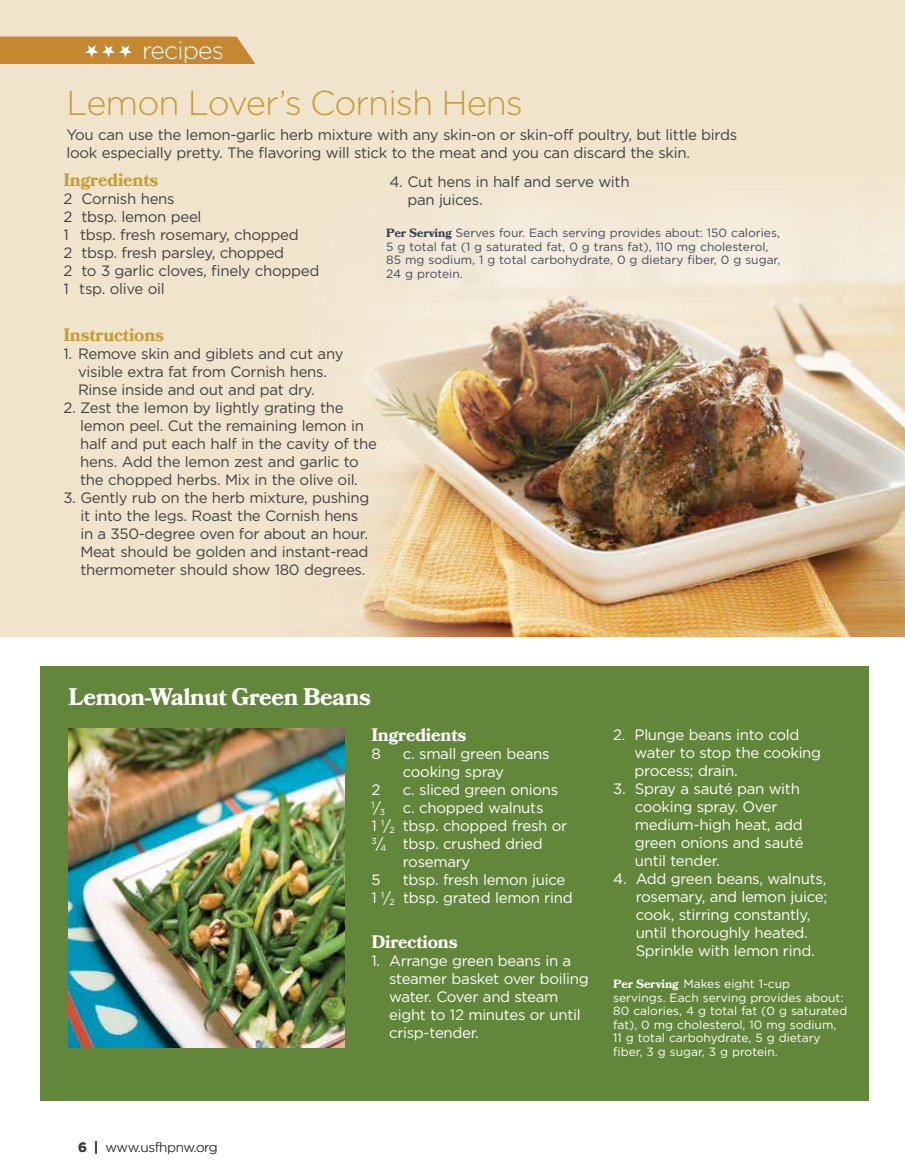
<style>
.page{position:relative;width:905px;height:1175px;background:#fff}
.page>*{position:absolute;margin:0;border:0;box-sizing:border-box;transform-origin:0 0}
.t1{font:34.5px "Gotham OTF Light";letter-spacing:-.03em;color:#c59e37}
.t2{font:24.6px "Gotham OTF Light";letter-spacing:-.03em;color:#fff}
.t3{font:700 24px "Bookmania";letter-spacing:-.02em;color:#fff}
.t4{font:700 18px "Bookmania";letter-spacing:-.01em;color:#c59e37}
.t5{font:700 18px "Bookmania";letter-spacing:-.01em;color:#fff}
.t6{font:15px/18px "Gotham OTF Book";letter-spacing:-.02em;color:#414042}
.t7{font:15px/18px "Gotham OTF Book";letter-spacing:-.02em;color:#fff}
.t8{font:13.5px "Gotham OTF Light";letter-spacing:-.03em;color:#414042}
.t9{font:12px/13.5px "Gotham OTF Book";color:#444a5d}
.t10{font:12px/13.5px "Gotham OTF Book";color:#fff}
.s1{font-family:"Bookmania";font-weight:700;color:#353f52}
.s2{font-family:"Gotham OTF";font-weight:700}
.s3{font-family:"Bookmania";font-weight:700}
</style>
<div class="page">
<div style="left:0;top:0;width:904px;height:636px;background:#f1e4cc"></div>
<img style="left:500px;top:203px;width:404px;height:433px">
<svg style="left:0;top:37px;width:255px;height:27px;background:#c88d39"></svg>
<div style="left:40px;top:666px;width:828px;height:434px;background:#62873b"></div>
<img style="left:361px;top:220px;width:139px;height:416px">
<img style="left:69px;top:728px;width:275px;height:319px">
<h2 class="t2" style="left:142px;top:37px;width:83px">recipes</h2>
<h1 class="t1" style="left:66px;top:84px;width:458px">Lemon Lover’s Cornish Hens</h1>
<p class="t6" style="left:66px;top:125px;width:672px">You can use the lemon-garlic herb mixture with any skin-on or skin-off poultry, but little birds look especially pretty. The flavoring will stick to the meat and you can discard the skin.</p>
<p class="t4" style="left:63px;top:169px;width:96px">Ingredients</p>
<p class="t6" style="left:63px;top:190px;width:257px">2 Cornish hens<br>2 tbsp. lemon peel<br>1 tbsp. fresh rosemary, chopped<br>2 tbsp. fresh parsley, chopped<br>2 to 3 garlic cloves, finely chopped<br>1 tsp. olive oil</p>
<p class="t4" style="left:63px;top:324px;width:102px">Instructions</p>
<p class="t6" style="left:78px;top:344px;width:267px;text-indent:-15px">1. Remove skin and giblets and cut any visible extra fat from Cornish hens.<br>Rinse inside and out and pat dry.</p>
<p class="t6" style="left:80px;top:398px;width:298px;text-indent:-17px">2. Zest the lemon by lightly grating the lemon peel. Cut the remaining lemon in half and put each half in the cavity of the hens. Add the lemon zest and garlic to the chopped herbs. Mix in the olive oil.</p>
<p class="t6" style="left:80px;top:488px;width:290px;text-indent:-17px">3. Gently rub on the herb mixture, pushing it into the legs. Roast the Cornish hens in a 350-degree oven for about an hour.<br>Meat should be golden and instant-read thermometer should show 180 degrees.</p>
<p class="t6" style="left:407px;top:173px;width:224px;text-indent:-18px">4. Cut hens in half and serve with pan juices.</p>
<p class="t9" style="left:386px;top:226px;width:395px"><span class="s1">Per Serving</span> Serves four. Each serving provides about: 150 calories, 5 g total fat (1 g saturated fat, 0 g trans fat), 110 mg cholesterol, 85 mg sodium, 1 g total carbohydrate, 0 g dietary fiber, 0 g sugar, 24 g protein.</p>
<h3 class="t3" style="left:69px;top:682px;width:304px">Lemon-Walnut Green Beans</h3>
<p class="t8" style="left:78px;top:1139px;width:141px"><span class="s2">6 |</span> www.usfhpnw.org</p>
<p class="t5" style="left:371px;top:724px;width:96px">Ingredients</p>
<p class="t7" style="left:371px;top:745px;width:11px">8</p>
<p class="t7" style="left:403px;top:745px;width:148px">c. small green beans cooking spray</p>
<p class="t7" style="left:371px;top:781px;width:10px">2</p>
<p class="t7" style="left:403px;top:781px;width:157px">c. sliced green onions</p>
<p class="t7" style="left:371px;top:799px;width:174px"><sup>1</sup>/<sub>3</sub> c. chopped walnuts</p>
<p class="t7" style="left:371px;top:817px;width:197px">1 <sup>1</sup>/<sub>2</sub> tbsp. chopped fresh or</p>
<p class="t7" style="left:371px;top:835px;width:173px"><sup>3</sup>/<sub>4</sub> tbsp. crushed dried</p>
<p class="t7" style="left:403px;top:853px;width:69px">rosemary</p>
<p class="t7" style="left:371px;top:871px;width:11px">5</p>
<p class="t7" style="left:371px;top:871px;width:203px;text-indent:32px">tbsp. fresh lemon juice<br>1 <sup>1</sup>/<sub>2</sub> tbsp. grated lemon rind</p>
<p class="t5" style="left:371px;top:931px;width:88px">Directions</p>
<p class="t7" style="left:389px;top:952px;width:201px;text-indent:-18px">1. Arrange green beans in a steamer basket over boiling water. Cover and steam eight to 12 minutes or until crisp-tender.</p>
<p class="t7" style="left:634px;top:725px;width:188px;text-indent:-21px">2. Plunge beans into cold water to stop the cooking process; drain.</p>
<p class="t7" style="left:634px;top:779px;width:170px;text-indent:-22px">3. Spray a sauté pan with cooking spray. Over medium-high heat, add green onions and sauté until tender.</p>
<p class="t7" style="left:635px;top:869px;width:193px;text-indent:-22px">4. Add green beans, walnuts, rosemary, and lemon juice; cook, stirring constantly, until thoroughly heated.<br>Sprinkle with lemon rind.</p>
<p class="t10" style="left:613px;top:977px;width:235px"><span class="s3">Per Serving</span> Makes eight 1-cup<br>servings. Each serving provides about:<br>80 calories, 4 g total fat (0 g saturated fat), 0 mg cholesterol, 10 mg sodium, 11 g total carbohydrate, 5 g dietary fiber, 3 g sugar, 3 g protein.</p>
</div>
